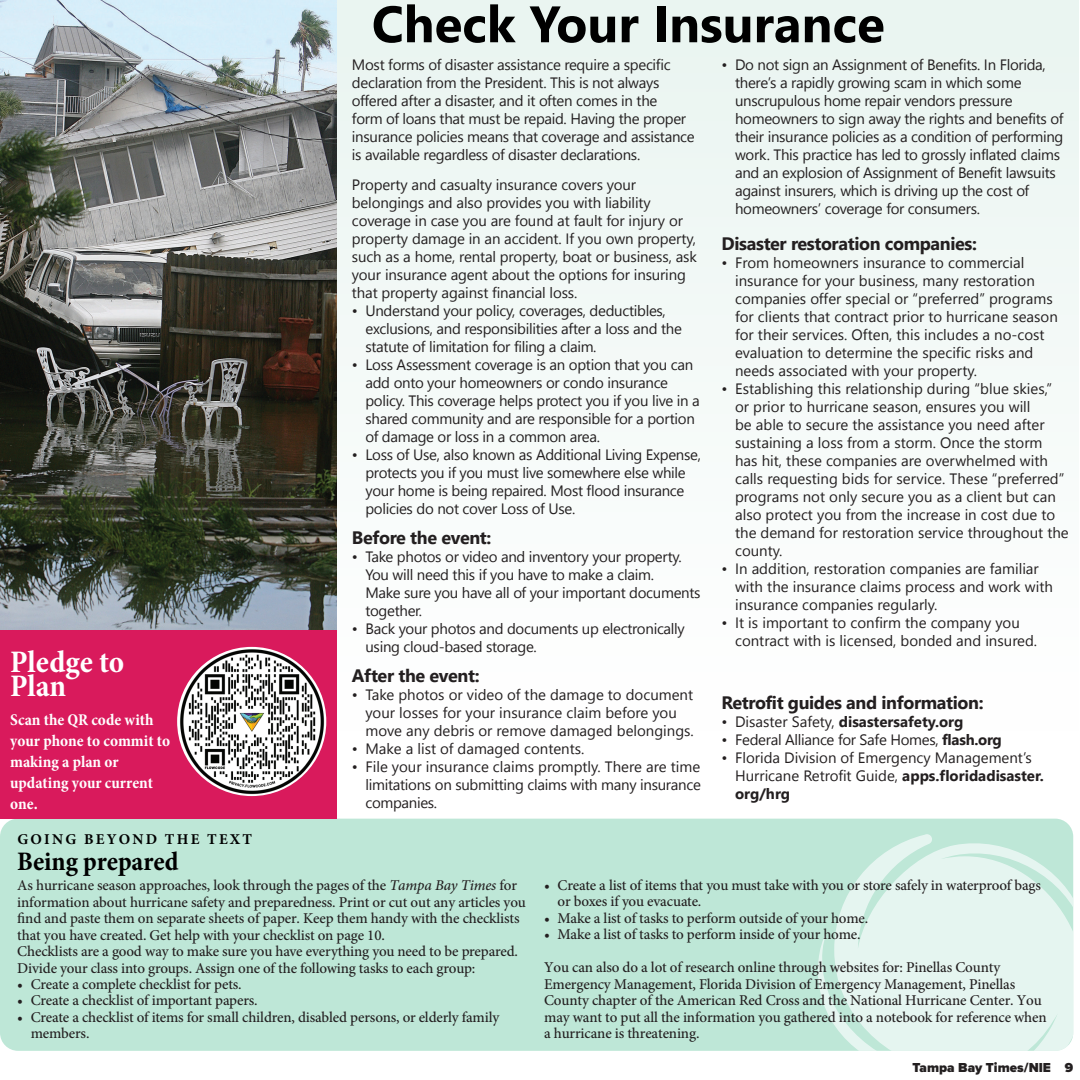
<style>
.page{position:relative;width:1080px;height:1080px;background:#fff}
.page>*{position:absolute;margin:0;border:0;box-sizing:border-box;transform-origin:0 0}
.t1{font:700 51.15px "Nirmala UI";color:#000}
.t2{font:700 condensed 31.65px/24.2px "Minion Pro";letter-spacing:-.005em;color:#fff}
.t3{font:700 condensed 27px "Minion Pro";letter-spacing:-.005em;color:#000}
.t4{font:700 18px "Nirmala UI";letter-spacing:-.02em;color:#231f20}
.t5{font:700 condensed 16.5px/21.1px "Minion Pro";color:#fff}
.t6{font:15px/18px "Nirmala UI";letter-spacing:-.02em;color:#231f20}
.t7{font:15px/18px "Nirmala UI";color:#231f20}
.t8{font:500 15px/16.5px "Minion Pro";letter-spacing:-.01em;color:#231f20}
.t9{font:700 15px "Nirmala UI";color:#231f20}
.t10{font:700 15px "Minion Pro";letter-spacing:.15em;color:#000}
.t11{font:900 13.5px "Proxima Nova";color:#231f20}
.s1{font-weight:400}
.s2{font-weight:700}
.s3{font-style:italic}
</style>
<div class="page">
<div style="left:0;top:819px;width:1073px;height:232px;background:#bee7d7;border-radius:18px"></div>
<svg style="left:818px;top:834px;width:255px;height:217px;fill:#e5f5f0"></svg>
<div style="left:0;top:0;width:1079px;height:731px;background:#f4f9f7"></div>
<div style="left:0;top:624px;width:337px;height:195px;background:#d91a5c"></div>
<img style="left:0;top:0;width:337px;height:629px">
<img style="left:177px;top:647px;width:149px;height:149px;border-radius:75px">
<h3 class="t2" style="left:10px;top:649px;width:115px">Pledge to<br>Plan</h3>
<p class="t5" style="left:10px;top:709px;width:162px">Scan the QR code with your phone to commit to making a plan or updating your current one.</p>
<h3 class="t1" style="left:372px;top:-20px;width:514px">Check Your Insurance</h3>
<p class="t6" style="left:352px;top:55px;width:344px">Most forms of disaster assistance require a specific declaration from the President. This is not always offered after a disaster, and it often comes in the<br>form of loans that must be repaid. Having the proper insurance policies means that coverage and assistance is available regardless of disaster declarations.</p>
<p class="t6" style="left:352px;top:175px;width:346px">Property and casualty insurance covers your belongings and also provides you with liability coverage in case you are found at fault for injury or property damage in an accident. If you own property, such as a home, rental property, boat or business, ask your insurance agent about the options for insuring that property against financial loss.</p>
<p class="t6" style="left:365px;top:301px;width:318px;text-indent:-14px">• Understand your policy, coverages, deductibles, exclusions, and responsibilities after a loss and the statute of limitation for filing a claim.</p>
<p class="t6" style="left:365px;top:355px;width:336px;text-indent:-14px">• Loss Assessment coverage is an option that you can add onto your homeowners or condo insurance policy. This coverage helps protect you if you live in a shared community and are responsible for a portion of damage or loss in a common area.</p>
<p class="t6" style="left:365px;top:445px;width:337px;text-indent:-14px">• Loss of Use, also known as Additional Living Expense, protects you if you must live somewhere else while your home is being repaired. Most flood insurance policies do not cover Loss of Use.</p>
<h4 class="t4" style="left:352px;top:523px;width:141px">Before the event:</h4>
<p class="t6" style="left:365px;top:547px;width:318px;text-indent:-14px">• Take photos or video and inventory your property.<br>You will need this if you have to make a claim.</p>
<p class="t6" style="left:365px;top:583px;width:337px">Make sure you have all of your important documents together.</p>
<p class="t6" style="left:365px;top:619px;width:321px;text-indent:-14px">• Back your photos and documents up electronically using cloud-based storage.</p>
<h4 class="t4" style="left:352px;top:661px;width:129px">After the event:</h4>
<p class="t7" style="left:365px;top:685px;width:330px;text-indent:-14px">• Take photos or video of the damage to document your losses for your insurance claim before you move any debris or remove damaged belongings.</p>
<p class="t7" style="left:352px;top:739px;width:234px">• Make a list of damaged contents.</p>
<p class="t6" style="left:365px;top:757px;width:337px;text-align:justify;text-indent:-14px">• File your insurance claims promptly. There are time limitations on submitting claims with many insurance companies.</p>
<p class="t6" style="left:735px;top:55px;width:330px;text-indent:-14px">• Do not sign an Assignment of Benefits. In Florida, there’s a rapidly growing scam in which some unscrupulous home repair vendors pressure homeowners to sign away the rights and benefits of their insurance policies as a condition of performing work. This practice has led to grossly inflated claims and an explosion of Assignment of Benefit lawsuits against insurers, which is driving up the cost of homeowners’ coverage for consumers.</p>
<h4 class="t4" style="left:722px;top:229px;width:257px">Disaster restoration companies:</h4>
<p class="t7" style="left:735px;top:253px;width:324px;text-indent:-14px">• From homeowners insurance to commercial insurance for your business, many restoration companies offer special or “preferred” programs for clients that contract prior to hurricane season for their services. Often, this includes a no-cost evaluation to determine the specific risks and needs associated with your property.</p>
<p class="t7" style="left:735px;top:379px;width:335px;text-indent:-14px">• Establishing this relationship during “blue skies,” or prior to hurricane season, ensures you will<br>be able to secure the assistance you need after sustaining a loss from a storm. Once the storm<br>has hit, these companies are overwhelmed with calls requesting bids for service. These “preferred” programs not only secure you as a client but can also protect you from the increase in cost due to the demand for restoration service throughout the county.</p>
<p class="t7" style="left:735px;top:559px;width:319px;text-indent:-14px">• In addition, restoration companies are familiar with the insurance claims process and work with insurance companies regularly.</p>
<p class="t7" style="left:735px;top:613px;width:304px;text-indent:-14px">• It is important to confirm the company you contract with is licensed, bonded and insured.</p>
<h4 class="t4" style="left:722px;top:687px;width:264px">Retrofit guides and information:</h4>
<p class="t9" style="left:722px;top:709px;width:243px"><span class="s1">• Disaster Safety,</span> disastersafety.org</p>
<p class="t6" style="left:722px;top:729px;width:282px">• Federal Alliance for Safe Homes, <span class="s2">flash.org</span></p>
<p class="t7" style="left:735px;top:747px;width:310px;text-indent:-14px">• Florida Division of Emergency Management’s<br>Hurricane Retrofit Guide, <span class="s2">apps.floridadisaster. org/hrg</span></p>
<p class="t10" style="left:17px;top:828px;width:236px">GOING BEYOND THE TEXT</p>
<p class="t3" style="left:17px;top:843px;width:163px">Being prepared</p>
<p class="t8" style="left:17px;top:877px;width:510px">As hurricane season approaches, look through the pages of the <span class="s3">Tampa Bay Times</span> for information about hurricane safety and preparedness. Print or cut out any articles you find and paste them on separate sheets of paper. Keep them handy with the checklists that you have created. Get help with your checklist on page 10.<br>Checklists are a good way to make sure you have everything you need to be prepared.<br>Divide your class into groups. Assign one of the following tasks to each group:</p>
<p class="t8" style="left:17px;top:976px;width:226px">• Create a complete checklist for pets.</p>
<p class="t8" style="left:17px;top:992px;width:242px">• Create a checklist of important papers.</p>
<p class="t8" style="left:31px;top:1009px;width:470px;text-indent:-14px">• Create a checklist of items for small children, disabled persons, or elderly family members.</p>
<p class="t8" style="left:558px;top:877px;width:485px;text-indent:-14px">• Create a list of items that you must take with you or store safely in waterproof bags or boxes if you evacuate.</p>
<p class="t8" style="left:544px;top:910px;width:326px">• Make a list of tasks to perform outside of your home.</p>
<p class="t8" style="left:544px;top:926px;width:318px">• Make a list of tasks to perform inside of your home.</p>
<p class="t8" style="left:544px;top:959px;width:504px">You can also do a lot of research online through websites for: Pinellas County Emergency Management, Florida Division of Emergency Management, Pinellas County chapter of the American Red Cross and the National Hurricane Center. You may want to put all the information you gathered into a notebook for reference when a hurricane is threatening.</p>
<p class="t11" style="left:912px;top:1057px;width:162px">Tampa Bay Times/NIE 9</p>
</div>
